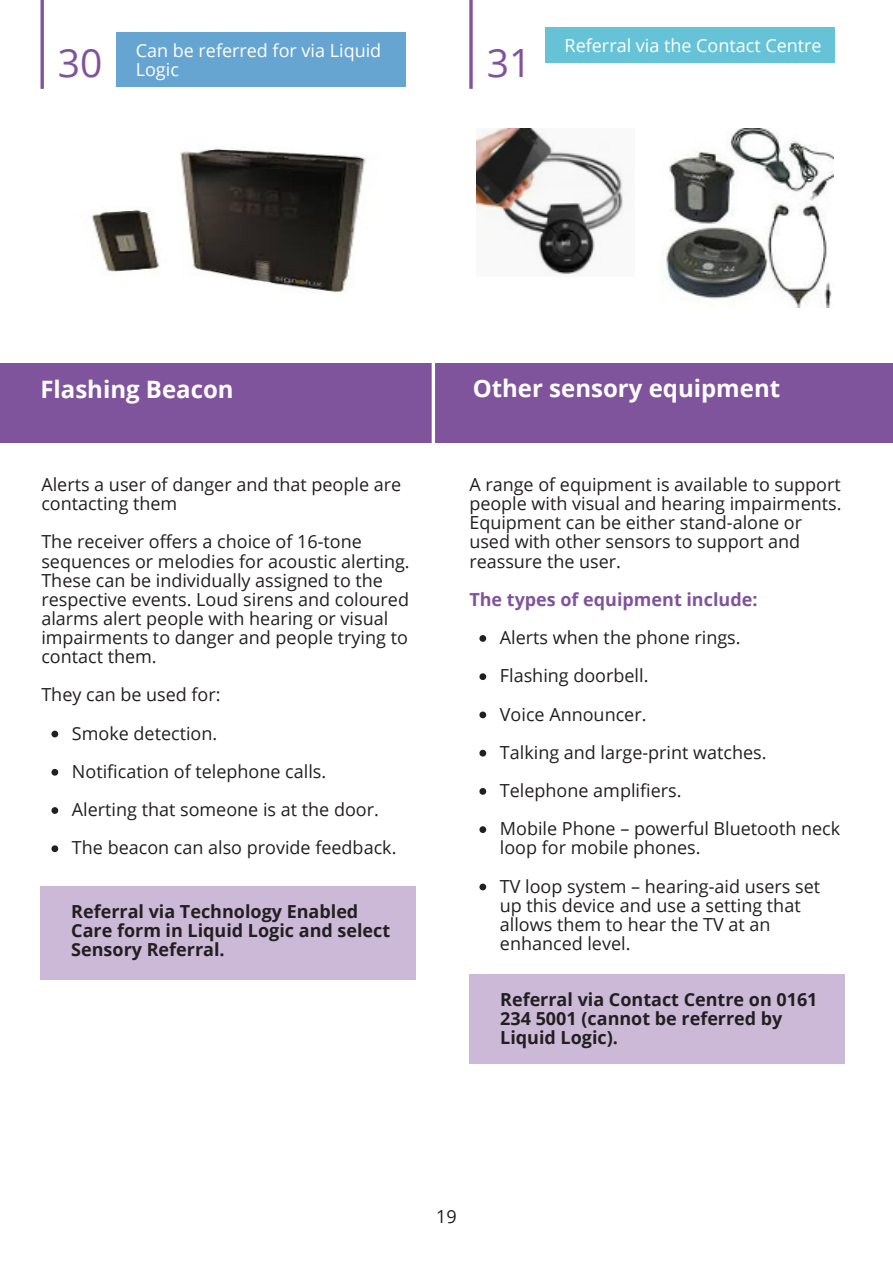
<style>
.page{position:relative;width:893px;height:1264px;background:#fff}
.page>*{position:absolute;margin:0;border:0;box-sizing:border-box;transform-origin:0 0}
.t1{font:39px "Open Sans";color:#80539d}
.t2{font:700 24px "Open Sans";color:#fff}
.t3{font:18px/19px "Open Sans";color:#231f20}
.t4{font:700 18px/19px "Open Sans";color:#231f20}
.t5{font:18px/19px "Open Sans";color:#fff}
.t6{font:700 18px "Open Sans";color:#80539d}
</style>
<div class="page">
<div style="left:0;top:363px;width:892px;height:80px;background:#80539d"></div>
<svg style="left:40px;top:0;width:4px;height:89px"></svg>
<hr style="left:469px;top:0;width:3px;height:89px;background:#80539d">
<svg style="left:431px;top:363px;width:4px;height:80px"></svg>
<div style="left:469px;top:973px;width:375px;height:90px;background:#cbb9d7"></div>
<div style="left:116px;top:32px;width:289px;height:54px;background:#66a4d2"></div>
<div style="left:544px;top:27px;width:290px;height:35px;background:#66c3d7"></div>
<div style="left:40px;top:886px;width:375px;height:93px;background:#cbb9d7"></div>
<img style="left:91px;top:147px;width:275px;height:146px">
<img style="left:477px;top:128px;width:147px;height:146px">
<img style="left:665px;top:128px;width:168px;height:179px">
<svg style="left:51px;top:730px;width:7px;height:7px"></svg>
<svg style="left:51px;top:769px;width:7px;height:6px"></svg>
<svg style="left:51px;top:807px;width:7px;height:6px"></svg>
<svg style="left:51px;top:845px;width:7px;height:7px"></svg>
<svg style="left:479px;top:635px;width:7px;height:7px"></svg>
<svg style="left:479px;top:673px;width:7px;height:7px"></svg>
<svg style="left:479px;top:711px;width:7px;height:7px"></svg>
<svg style="left:479px;top:749px;width:7px;height:7px"></svg>
<svg style="left:479px;top:788px;width:7px;height:6px"></svg>
<svg style="left:479px;top:826px;width:7px;height:7px"></svg>
<svg style="left:479px;top:883px;width:7px;height:7px"></svg>
<p class="t5" style="left:136px;top:41px;width:247px">Can be referred for via Liquid<br>Logic</p>
<p class="t5" style="left:564px;top:35px;width:258px">Referral via the Contact Centre</p>
<p class="t1" style="left:58px;top:35px;width:46px">30</p>
<p class="t1" style="left:486px;top:35px;width:46px">31</p>
<p class="t2" style="left:40px;top:372px;width:195px">Flashing Beacon</p>
<p class="t3" style="left:41px;top:474px;width:361px">Alerts a user of danger and that people are contacting them</p>
<p class="t3" style="left:41px;top:532px;width:370px">The receiver offers a choice of 16-tone sequences or melodies for acoustic alerting.<br>These can be individually assigned to the respective events. Loud sirens and coloured alarms alert people with hearing or visual impairments to danger and people trying to contact them.</p>
<p class="t3" style="left:41px;top:685px;width:181px">They can be used for:</p>
<p class="t3" style="left:72px;top:723px;width:147px">Smoke detection.</p>
<p class="t3" style="left:72px;top:761px;width:256px">Notification of telephone calls.</p>
<p class="t3" style="left:72px;top:799px;width:308px">Alerting that someone is at the door.</p>
<p class="t3" style="left:72px;top:837px;width:326px">The beacon can also provide feedback.</p>
<p class="t4" style="left:71px;top:901px;width:320px">Referral via Technology Enabled<br>Care form in Liquid Logic and select<br>Sensory Referral.</p>
<p class="t2" style="left:472px;top:371px;width:309px">Other sensory equipment</p>
<p class="t3" style="left:469px;top:474px;width:373px">A range of equipment is available to support</p>
<p class="t3" style="left:469px;top:493px;width:373px">people with visual and hearing impairments.</p>
<p class="t3" style="left:469px;top:513px;width:334px;text-align:justify">Equipment can be either stand-alone or used with other sensors to support and reassure the user.</p>
<p class="t6" style="left:469px;top:586px;width:289px">The types of equipment include:</p>
<p class="t3" style="left:500px;top:627px;width:242px">Alerts when the phone rings.</p>
<p class="t3" style="left:500px;top:665px;width:150px">Flashing doorbell.</p>
<p class="t3" style="left:500px;top:704px;width:148px">Voice Announcer.</p>
<p class="t3" style="left:500px;top:742px;width:268px">Talking and large-print watches.</p>
<p class="t3" style="left:500px;top:780px;width:183px">Telephone amplifiers.</p>
<p class="t3" style="left:500px;top:818px;width:342px">Mobile Phone – powerful Bluetooth neck loop for mobile phones.</p>
<p class="t3" style="left:500px;top:876px;width:322px">TV loop system – hearing-aid users set up this device and use a setting that allows them to hear the TV at an enhanced level.</p>
<p class="t4" style="left:500px;top:989px;width:319px">Referral via Contact Centre on 0161<br>234 5001 (cannot be referred by<br>Liquid Logic).</p>
<p class="t3" style="left:436px;top:1205px;width:22px">19</p>
</div>
